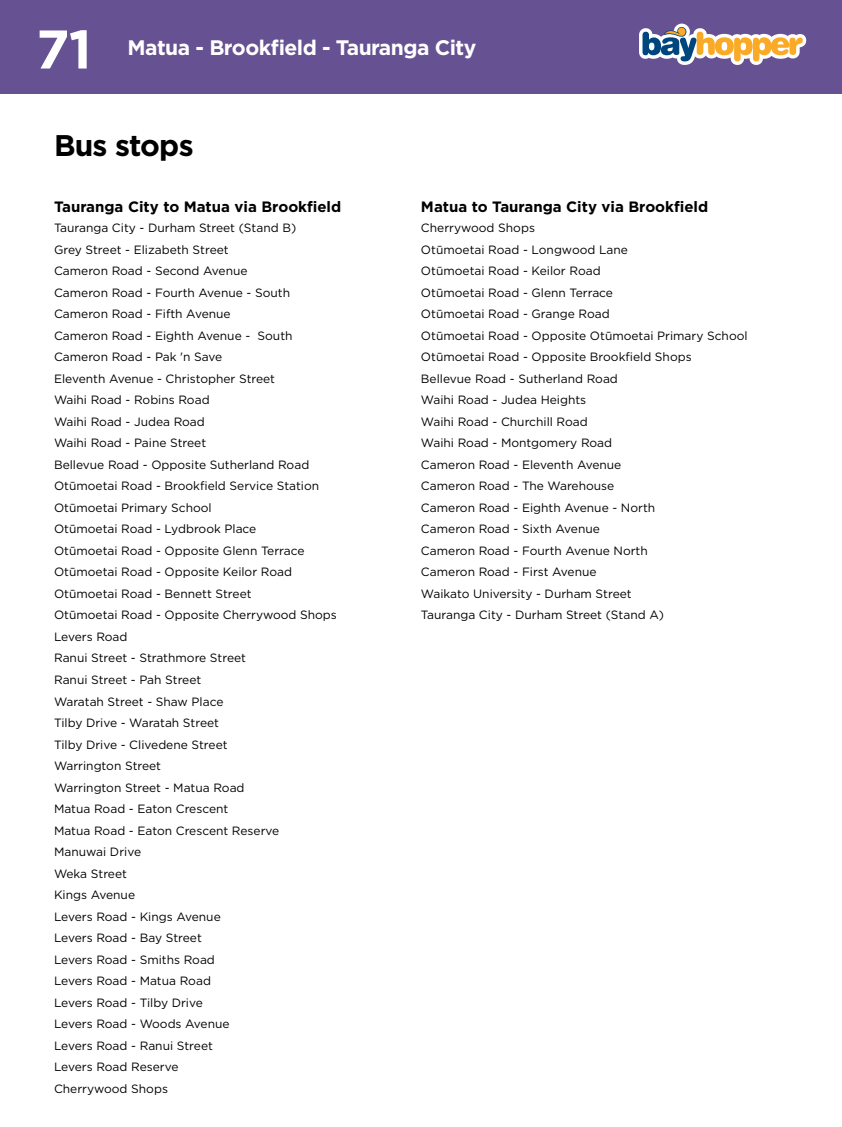
<style>
.page{position:relative;width:842px;height:1127px;background:#fff}
.page>*{position:absolute;margin:0;border:0;box-sizing:border-box;transform-origin:0 0}
.t1{font:700 54.3px "Gotham";color:#fff}
.t2{font:700 29.85px "Gotham";letter-spacing:-.025em;color:#000}
.t3{font:700 21px "Gotham";letter-spacing:-.025em;color:#fff}
.t4{font:700 15px "Gotham";color:#000}
.t5{font:12px/21.5px "Gotham";color:#000}
</style>
<div class="page">
<div style="left:0;top:0;width:842px;height:94px;background:#665192"></div>
<svg style="left:639px;top:23px;width:167px;height:42px"></svg>
<h1 class="t1" style="left:36px;top:13px;width:57px">71</h1>
<h3 class="t3" style="left:128px;top:34px;width:350px">Matua - Brookfield - Tauranga City</h3>
<h2 class="t2" style="left:54px;top:126px;width:141px">Bus stops</h2>
<p class="t4" style="left:54px;top:196px;width:289px">Tauranga City to Matua via Brookfield</p>
<p class="t5" style="left:54px;top:217px;width:284px">Tauranga City - Durham Street (Stand B)<br>Grey Street - Elizabeth Street<br>Cameron Road - Second Avenue<br>Cameron Road - Fourth Avenue - South<br>Cameron Road - Fifth Avenue<br>Cameron Road - Eighth Avenue - South<br>Cameron Road - Pak 'n Save<br>Eleventh Avenue - Christopher Street<br>Waihi Road - Robins Road<br>Waihi Road - Judea Road<br>Waihi Road - Paine Street<br>Bellevue Road - Opposite Sutherland Road<br>Otūmoetai Road - Brookfield Service Station<br>Otūmoetai Primary School<br>Otūmoetai Road - Lydbrook Place<br>Otūmoetai Road - Opposite Glenn Terrace<br>Otūmoetai Road - Opposite Keilor Road<br>Otūmoetai Road - Bennett Street<br>Otūmoetai Road - Opposite Cherrywood Shops<br>Levers Road<br>Ranui Street - Strathmore Street<br>Ranui Street - Pah Street<br>Waratah Street - Shaw Place<br>Tilby Drive - Waratah Street<br>Tilby Drive - Clivedene Street<br>Warrington Street<br>Warrington Street - Matua Road<br>Matua Road - Eaton Crescent<br>Matua Road - Eaton Crescent Reserve<br>Manuwai Drive<br>Weka Street<br>Kings Avenue<br>Levers Road - Kings Avenue<br>Levers Road - Bay Street<br>Levers Road - Smiths Road<br>Levers Road - Matua Road<br>Levers Road - Tilby Drive<br>Levers Road - Woods Avenue<br>Levers Road - Ranui Street<br>Levers Road Reserve<br>Cherrywood Shops</p>
<p class="t4" style="left:421px;top:196px;width:289px">Matua to Tauranga City via Brookfield</p>
<p class="t5" style="left:421px;top:217px;width:328px">Cherrywood Shops<br>Otūmoetai Road - Longwood Lane<br>Otūmoetai Road - Keilor Road<br>Otūmoetai Road - Glenn Terrace<br>Otūmoetai Road - Grange Road<br>Otūmoetai Road - Opposite Otūmoetai Primary School<br>Otūmoetai Road - Opposite Brookfield Shops<br>Bellevue Road - Sutherland Road<br>Waihi Road - Judea Heights<br>Waihi Road - Churchill Road<br>Waihi Road - Montgomery Road<br>Cameron Road - Eleventh Avenue<br>Cameron Road - The Warehouse<br>Cameron Road - Eighth Avenue - North<br>Cameron Road - Sixth Avenue<br>Cameron Road - Fourth Avenue North<br>Cameron Road - First Avenue<br>Waikato University - Durham Street<br>Tauranga City - Durham Street (Stand A)</p>
</div>
